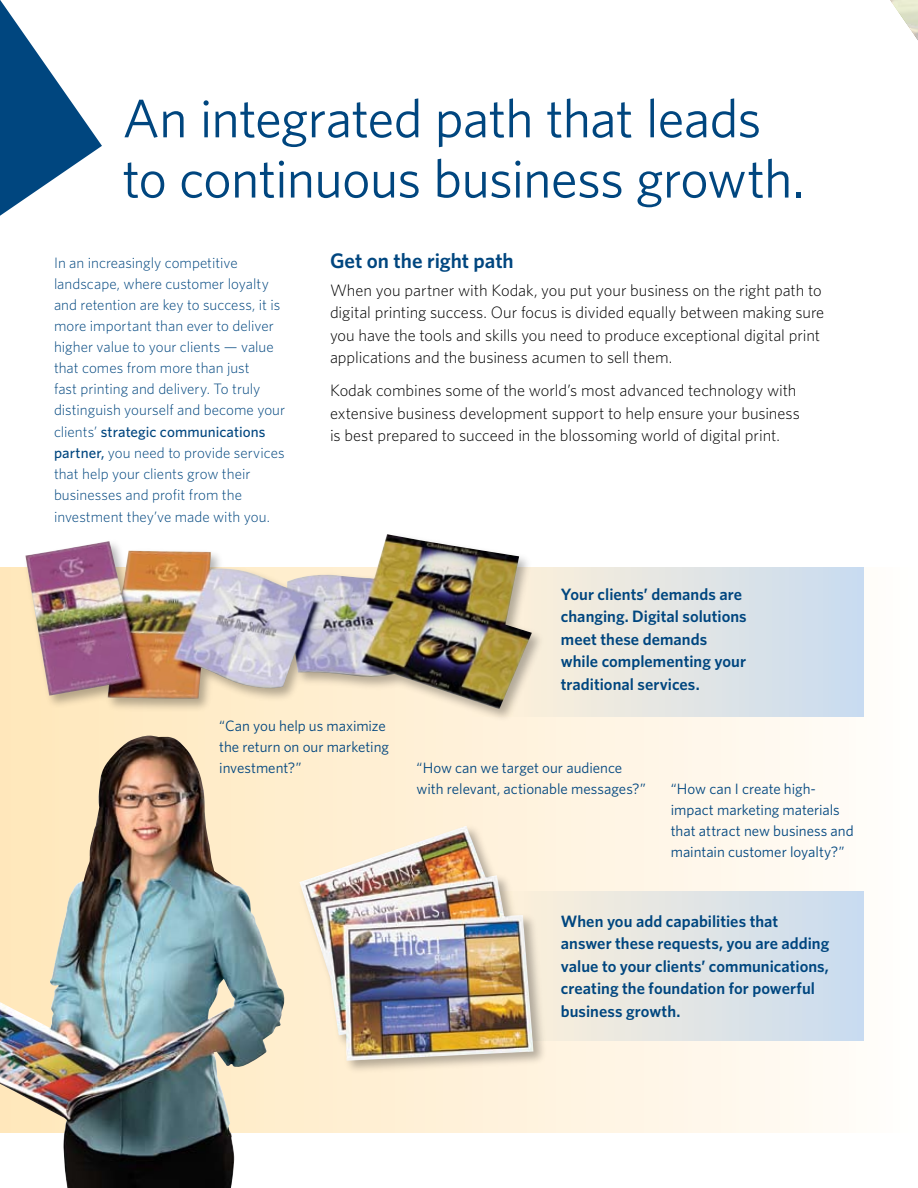
<style>
.page{position:relative;width:918px;height:1188px;background:#fff}
.page>*{position:absolute;margin:0;border:0;box-sizing:border-box;transform-origin:0 0}
.t1{font:54.15px/60.3px "Whitney K";letter-spacing:-.015em;color:#00467f}
.t2{font:600 21px "Whitney K";letter-spacing:-.005em;color:#00467f}
.t3{font:300 16.5px/22.5px "Whitney K";letter-spacing:-.005em;color:#000}
.t4{font:600 16.5px/22.5px "Whitney K";color:#00467f}
.t5{font:300 15px/21.1px "Whitney K";color:#00467f}
.t6{font:15px/21px "Whitney K";letter-spacing:-.005em;color:#00467f}
.s1{font-weight:500}
</style>
<div class="page">
<svg style="left:890px;top:0;width:28px;height:40px"></svg>
<div style="left:0;top:404px;width:918px;height:728px;background:linear-gradient(to right,#ffe7b9,#fffdfb)"></div>
<svg style="left:546px;top:567px;width:318px;height:150px;background:#dfe4e5"></svg>
<svg style="left:548px;top:891px;width:316px;height:150px;background:#dfe4e5"></svg>
<div style="left:0;top:338px;width:918px;height:229px;background:#fff"></div>
<svg style="left:0;top:0;width:102px;height:216px"></svg>
<div style="left:21px;top:530px;width:525px;height:193px;background:#000;opacity:.3"></div>
<img style="left:25px;top:534px;width:507px;height:175px">
<div style="left:296px;top:822px;width:252px;height:254px;background:#000;opacity:.3"></div>
<img style="left:299px;top:826px;width:235px;height:235px">
<img style="left:0;top:735px;width:286px;height:453px">
<h1 class="t1" style="left:122px;top:87px;width:683px">An integrated path that leads to continuous business growth.</h1>
<p class="t5" style="left:54px;top:252px;width:233px">In an increasingly competitive landscape, where customer loyalty and retention are key to success, it is more important than ever to deliver higher value to your clients — value that comes from more than just<br>fast printing and delivery. To truly distinguish yourself and become your clients’ <span class="s1">strategic communications partner,</span> you need to provide services that help your clients grow their businesses and profit from the</p>
<p class="t5" style="left:54px;top:506px;width:217px">investment they’ve made with you.</p>
<p class="t2" style="left:330px;top:248px;width:185px">Get on the right path</p>
<p class="t3" style="left:330px;top:278px;width:496px">When you partner with Kodak, you put your business on the right path to digital printing success. Our focus is divided equally between making sure you have the tools and skills you need to produce exceptional digital print applications and the business acumen to sell them.</p>
<p class="t3" style="left:330px;top:379px;width:471px">Kodak combines some of the world’s most advanced technology with extensive business development support to help ensure your business is best prepared to succeed in the blossoming world of digital print.</p>
<p class="t4" style="left:561px;top:582px;width:187px">Your clients’ demands are changing. Digital solutions meet these demands while complementing your traditional services.</p>
<p class="t6" style="left:219px;top:715px;width:171px">“Can you help us maximize the return on our marketing investment?”</p>
<p class="t6" style="left:417px;top:757px;width:231px">“How can we target our audience with relevant, actionable messages?”</p>
<p class="t6" style="left:671px;top:778px;width:184px">“How can I create high&shy;impact marketing materials that attract new business and maintain customer loyalty?”</p>
<p class="t4" style="left:561px;top:909px;width:270px">When you add capabilities that answer these requests, you are adding value to your clients’ communications, creating the foundation for powerful business growth.</p>
</div>
